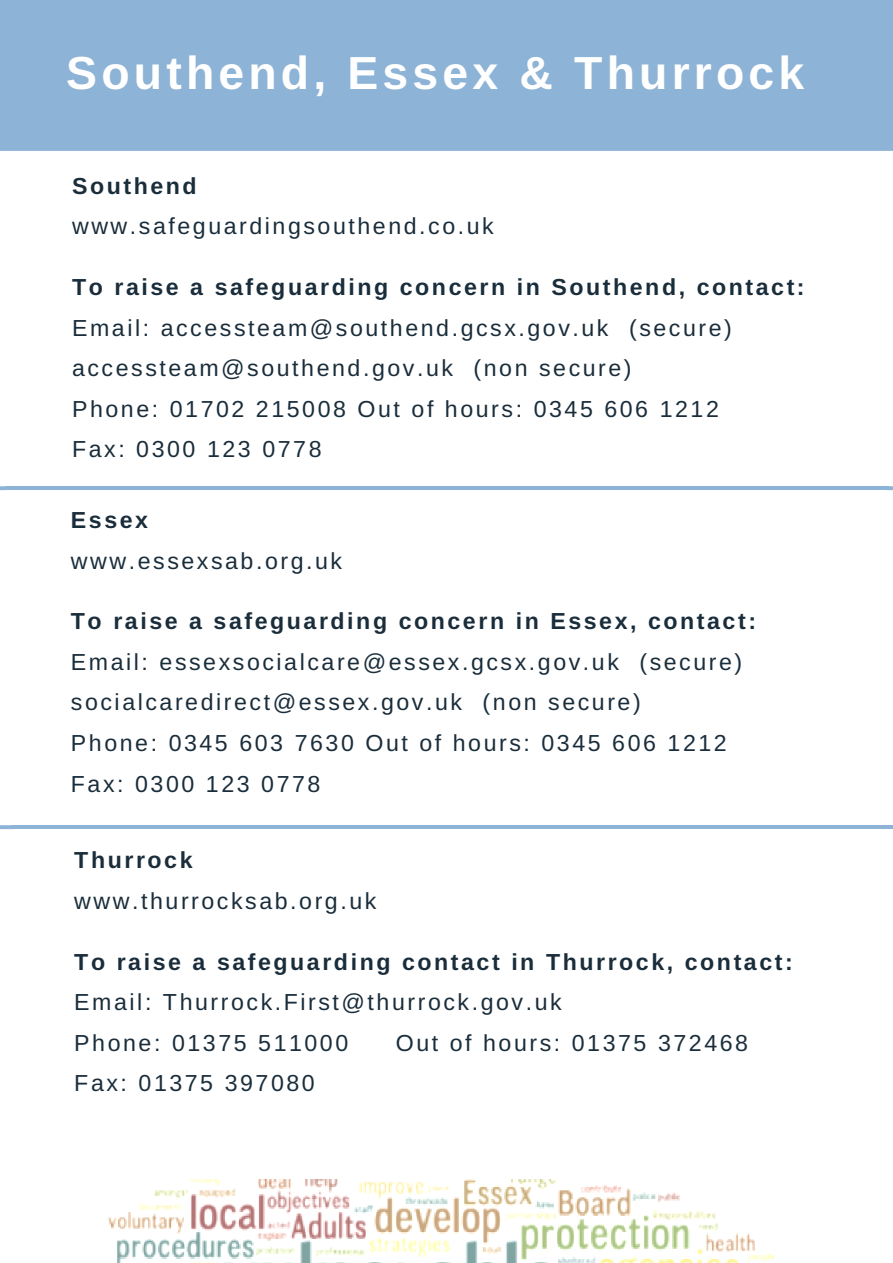
<style>
.page{position:relative;width:893px;height:1263px;background:#fff}
.page>*{position:absolute;margin:0;border:0;box-sizing:border-box;transform-origin:0 0}
.t1{font:700 46.35px "Arimo";letter-spacing:.09em;color:#fff}
.t2{font:23.25px/40.5px "Arimo";letter-spacing:.11em;color:#1a2d3b}
.t3{font:700 23.25px "Arimo";letter-spacing:.11em;color:#1a2d3b}
</style>
<div class="page">
<div style="left:0;top:0;width:893px;height:151px;background:#8db3d7"></div>
<img style="left:108px;top:1179px;width:667px;height:84px">
<hr style="left:5px;top:486px;width:883px;height:4px;background:#8db3d7">
<svg style="left:887px;top:486px;width:6px;height:5px"></svg>
<svg style="left:0;top:486px;width:6px;height:5px"></svg>
<hr style="left:12px;top:825px;width:881px;height:4px;background:#8db3d7">
<svg style="left:0;top:825px;width:13px;height:5px"></svg>
<h1 class="t1" style="left:66px;top:47px;width:740px">Southend, Essex &amp; Thurrock</h1>
<p class="t3" style="left:72px;top:173px;width:126px">Southend</p>
<p class="t2" style="left:72px;top:206px;width:423px">www.safeguardingsouthend.co.uk</p>
<p class="t3" style="left:72px;top:274px;width:734px">To raise a safeguarding concern in Southend, contact:</p>
<p class="t2" style="left:72px;top:307px;width:661px">Email: accessteam@southend.gcsx.gov.uk (secure) accessteam@southend.gov.uk (non secure)<br>Phone: 01702 215008 Out of hours: 0345 606 1212<br>Fax: 0300 123 0778</p>
<p class="t3" style="left:71px;top:507px;width:79px">Essex</p>
<p class="t2" style="left:71px;top:540px;width:273px">www.essexsab.org.uk</p>
<p class="t3" style="left:71px;top:608px;width:687px">To raise a safeguarding concern in Essex, contact:</p>
<p class="t2" style="left:71px;top:642px;width:673px">Email: essexsocialcare@essex.gcsx.gov.uk (secure) socialcaredirect@essex.gov.uk (non secure)<br>Phone: 0345 603 7630 Out of hours: 0345 606 1212<br>Fax: 0300 123 0778</p>
<p class="t3" style="left:74px;top:847px;width:120px">Thurrock</p>
<p class="t2" style="left:74px;top:880px;width:304px">www.thurrocksab.org.uk</p>
<p class="t3" style="left:74px;top:949px;width:720px">To raise a safeguarding contact in Thurrock, contact:</p>
<p class="t2" style="left:74px;top:982px;width:489px">Email: Thurrock.First@thurrock.gov.uk<br>Phone: 01375 511000</p>
<p class="t2" style="left:396px;top:1022px;width:354px">Out of hours: 01375 372468</p>
<p class="t2" style="left:74px;top:1063px;width:242px">Fax: 01375 397080</p>
</div>
